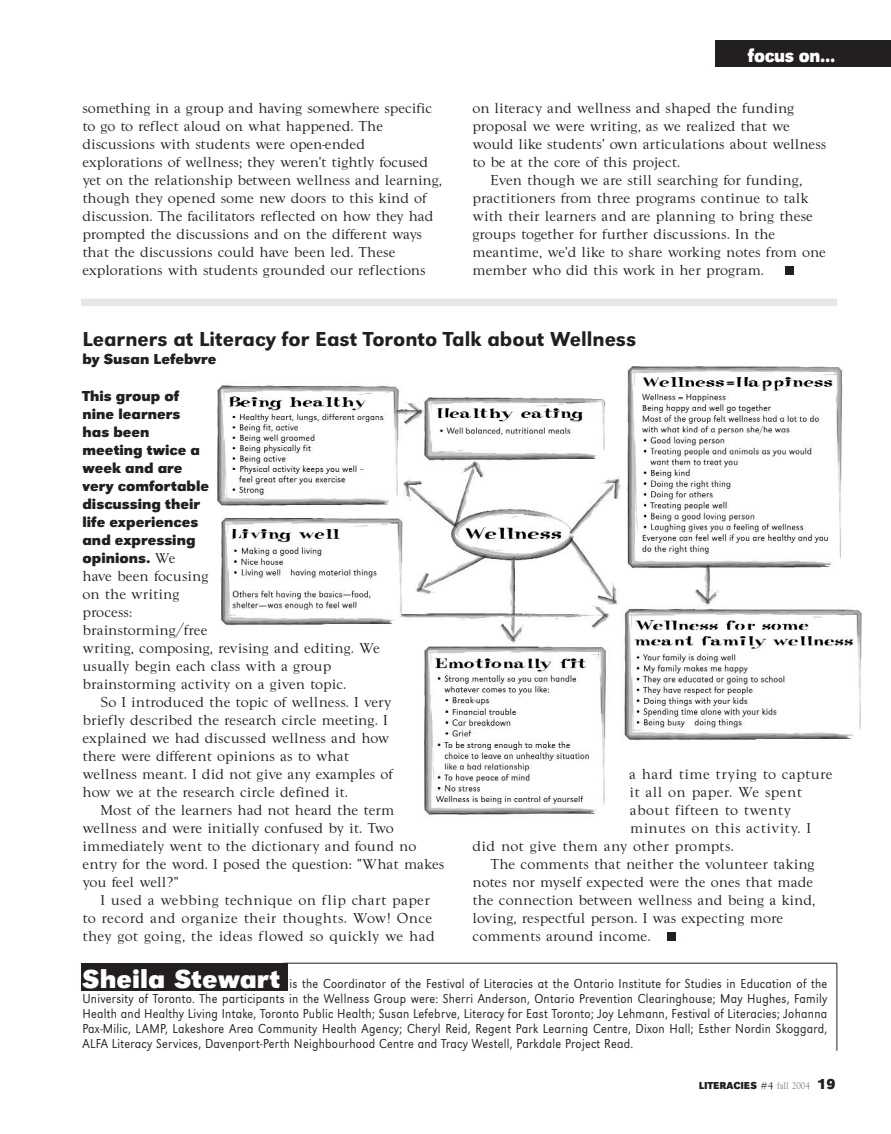
<style>
.page{position:relative;width:891px;height:1134px;background:#fff}
.page>*{position:absolute;margin:0;border:0;box-sizing:border-box;transform-origin:0 0}
.t1{font:500 21px "URW Grotesk T";color:#231f20}
.t2{font:700 19.5px "URW Grotesk T";letter-spacing:-.01em;color:#fff;scale:.9 1}
.t3{font:15px/18px "Goudy Wtc T";color:#231f20}
.t4{font:15px/18px "Goudy Wtc T";letter-spacing:.02em;color:#231f20}
.t5{font:700 15px/18px "URW Grotesk T";color:#231f20}
.t6{font:13.5px/15px "URW Grotesk T Ligh";letter-spacing:.02em;color:#231f20;text-align:justify;scale:.9 1}
.t7{font:700 10.5px "URW Grotesk T";color:#231f20}
.s1{font-family:"Goudy Wtc T";font-weight:400}
.s2{font-family:"URW Grotesk T";font-weight:700;font-size:27px;color:#fff}
.s3{font-family:"Goudy Wtc T";font-weight:400;color:#808285}
.s4{font-size:15px}
</style>
<div class="page">
<img style="left:217px;top:367px;width:644px;height:451px">
<div style="left:715px;top:40px;width:176px;height:28px;background:#231f20"></div>
<div style="left:786px;top:266px;width:8px;height:8px;background:#231f20"></div>
<div style="left:667px;top:932px;width:8px;height:8px;background:#231f20"></div>
<div style="left:81px;top:963px;width:206px;height:28px;background:#231f20"></div>
<hr style="left:284px;top:963px;width:553px;height:1px;background:#231f20">
<hr style="left:837px;top:963px;width:1px;height:88px;background:#231f20">
<div style="left:81px;top:299px;width:756px;height:7px;background:#e6e7e9"></div>
<h2 class="t2" style="left:748px;top:48px;width:99px">focus on...</h2>
<p class="t3" style="left:82px;top:100px;width:361px">something in a group and having somewhere specific to go to reflect aloud on what happened. The discussions with students were open-ended explorations of wellness; they weren’t tightly focused yet on the relationship between wellness and learning, though they opened some new doors to this kind of discussion. The facilitators reflected on how they had prompted the discussions and on the different ways that the discussions could have been led. These explorations with students grounded our reflections</p>
<p class="t3" style="left:472px;top:100px;width:323px">on literacy and wellness and shaped the funding</p>
<p class="t3" style="left:472px;top:118px;width:319px">proposal we were writing, as we realized that we</p>
<p class="t3" style="left:472px;top:136px;width:355px">would like students’ own articulations about wellness</p>
<p class="t3" style="left:472px;top:154px;width:209px">to be at the core of this project.</p>
<p class="t3" style="left:490px;top:172px;width:313px">Even though we are still searching for funding,</p>
<p class="t3" style="left:472px;top:190px;width:338px">practitioners from three programs continue to talk</p>
<p class="t3" style="left:472px;top:208px;width:342px">with their learners and are planning to bring these</p>
<p class="t3" style="left:472px;top:226px;width:304px">groups together for further discussions. In the</p>
<p class="t3" style="left:472px;top:244px;width:355px">meantime, we’d like to share working notes from one</p>
<p class="t3" style="left:472px;top:262px;width:293px">member who did this work in her program.</p>
<h1 class="t1" style="left:82px;top:331px;width:555px">Learners at Literacy for East Toronto Talk about Wellness</h1>
<p class="t5" style="left:82px;top:352px;width:135px">by Susan Lefebvre</p>
<p class="t5" style="left:82px;top:388px;width:128px">This group of nine learners has been meeting twice a week and are very comfortable discussing their life experiences and expressing opinions. <span class="s1">We</span></p>
<p class="t3" style="left:82px;top:568px;width:299px">have been focusing<br>on the writing<br>process:<br>brainstorming/free<br>writing, composing, revising and editing. We usually begin each class with a group brainstorming activity on a given topic.</p>
<p class="t3" style="left:82px;top:694px;width:312px;text-indent:18px">So I introduced the topic of wellness. I very briefly described the research circle meeting. I explained we had discussed wellness and how there were different opinions as to what wellness meant. I did not give any examples of how we at the research circle defined it.</p>
<p class="t3" style="left:82px;top:802px;width:364px;text-indent:18px">Most of the learners had not heard the term wellness and were initially confused by it. Two immediately went to the dictionary and found no entry for the word. I posed the question: “What makes you feel well?”</p>
<p class="t4" style="left:82px;top:892px;width:354px;text-indent:18px">I used a webbing technique on flip chart paper to record and organize their thoughts. Wow! Once they got going, the ideas flowed so quickly we had</p>
<p class="t4" style="left:629px;top:766px;width:205px">a hard time trying to capture</p>
<p class="t4" style="left:630px;top:784px;width:174px">it all on paper. We spent</p>
<p class="t4" style="left:630px;top:802px;width:163px">about fifteen to twenty</p>
<p class="t4" style="left:630px;top:820px;width:183px">minutes on this activity. I</p>
<p class="t4" style="left:472px;top:838px;width:263px">did not give them any other prompts.</p>
<p class="t3" style="left:490px;top:856px;width:326px">The comments that neither the volunteer taking</p>
<p class="t3" style="left:472px;top:874px;width:342px">notes nor myself expected were the ones that made</p>
<p class="t3" style="left:472px;top:892px;width:345px">the connection between wellness and being a kind,</p>
<p class="t3" style="left:472px;top:910px;width:312px">loving, respectful person. I was expecting more</p>
<p class="t3" style="left:472px;top:928px;width:180px">comments around income.</p>
<p class="t6" style="left:82px;top:978px;width:829px"><span class="s2">Sheila Stewart</span> is the Coordinator of the Festival of Literacies at the Ontario Institute for Studies in Education of the University of Toronto. The participants in the Wellness Group were: Sherri Anderson, Ontario Prevention Clearinghouse; May Hughes, Family Health and Healthy Living Intake, Toronto Public Health; Susan Lefebrve, Literacy for East Toronto; Joy Lehmann, Festival of Literacies; Johanna Pax-Milic, LAMP, Lakeshore Area Community Health Agency; Cheryl Reid, Regent Park Learning Centre, Dixon Hall; Esther Nordin Skoggard, ALFA Literacy Services, Davenport-Perth Neighbourhood Centre and Tracy Westell, Parkdale Project Read.</p>
<p class="t7" style="left:699px;top:1081px;width:138px">LITERACIES <span class="s1">#4</span> <span class="s3">fall 2004</span> <span class="s4">19</span></p>
</div>
